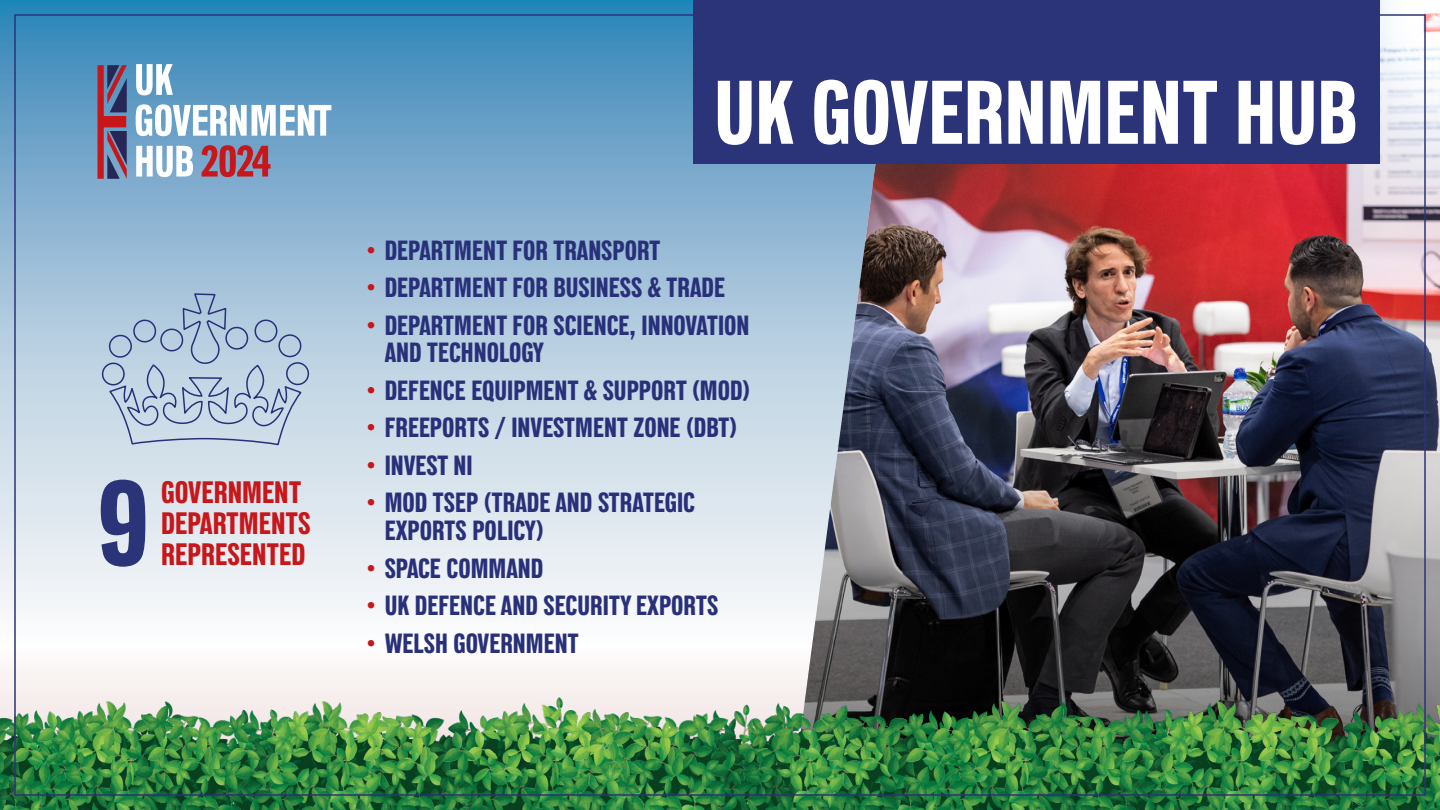
<style>
.page{position:relative;width:1440px;height:810px;background:#fff}
.page>*{position:absolute;margin:0;border:0;box-sizing:border-box;transform-origin:0 0}
.t1{font:700 condensed 120px "Lorimer No 2";color:#2b3379}
.t2{font:700 condensed 90px "Lorimer No 2";color:#fff}
.t3{font:700 condensed 30.97px/31px "Lorimer No 2";color:#c7171a}
.t4{font:700 condensed 27.75px/27.8px "Lorimer No 2";color:#29307a}
.s1{color:#c7171a}
</style>
<div class="page">
<svg style="left:0;top:0;width:790px;height:698px"></svg>
<svg style="left:98px;top:65px;width:29px;height:114px;background:#794a66"></svg>
<svg style="left:136px;top:64px;width:37px;height:31px"></svg>
<svg style="left:136px;top:104px;width:195px;height:32px"></svg>
<svg style="left:136px;top:146px;width:57px;height:31px"></svg>
<svg style="left:202px;top:145px;width:68px;height:32px;background:#a45364"></svg>
<img style="left:790px;top:0;width:650px;height:698px">
<img style="left:654px;top:698px;width:786px;height:112px">
<img style="left:0;top:698px;width:654px;height:112px">
<svg style="left:101px;top:292px;width:209px;height:154px;background:#b0c4d9"></svg>
<div style="left:693px;top:0;width:687px;height:164px;background:#2b3379"></div>
<h1 class="t1" style="left:98px;top:456px;width:53px">9</h1>
<p class="t3" style="left:161px;top:476px;width:151px">GOVERNMENT<br>DEPARTMENTS<br>REPRESENTED</p>
<h2 class="t2" style="left:714px;top:62px;width:645px">UK GOVERNMENT HUB</h2>
<p class="t4" style="left:366px;top:236px;width:296px"><span class="s1">•</span> DEPARTMENT FOR TRANSPORT</p>
<p class="t4" style="left:366px;top:273px;width:361px"><span class="s1">•</span> DEPARTMENT FOR BUSINESS &amp; TRADE</p>
<p class="t4" style="left:385px;top:311px;width:366px;text-indent:-19px"><span class="s1">•</span> DEPARTMENT FOR SCIENCE, INNOVATION<br>AND TECHNOLOGY</p>
<p class="t4" style="left:366px;top:376px;width:386px"><span class="s1">•</span> DEFENCE EQUIPMENT &amp; SUPPORT (MOD)</p>
<p class="t4" style="left:366px;top:413px;width:373px"><span class="s1">•</span> FREEPORTS / INVESTMENT ZONE (DBT)</p>
<p class="t4" style="left:366px;top:451px;width:108px"><span class="s1">•</span> INVEST NI</p>
<p class="t4" style="left:385px;top:488px;width:312px;text-indent:-19px"><span class="s1">•</span> MOD TSEP (TRADE AND STRATEGIC<br>EXPORTS POLICY)</p>
<p class="t4" style="left:366px;top:554px;width:179px"><span class="s1">•</span> SPACE COMMAND</p>
<p class="t4" style="left:366px;top:591px;width:354px"><span class="s1">•</span> UK DEFENCE AND SECURITY EXPORTS</p>
<p class="t4" style="left:366px;top:629px;width:214px"><span class="s1">•</span> WELSH GOVERNMENT</p>
</div>
